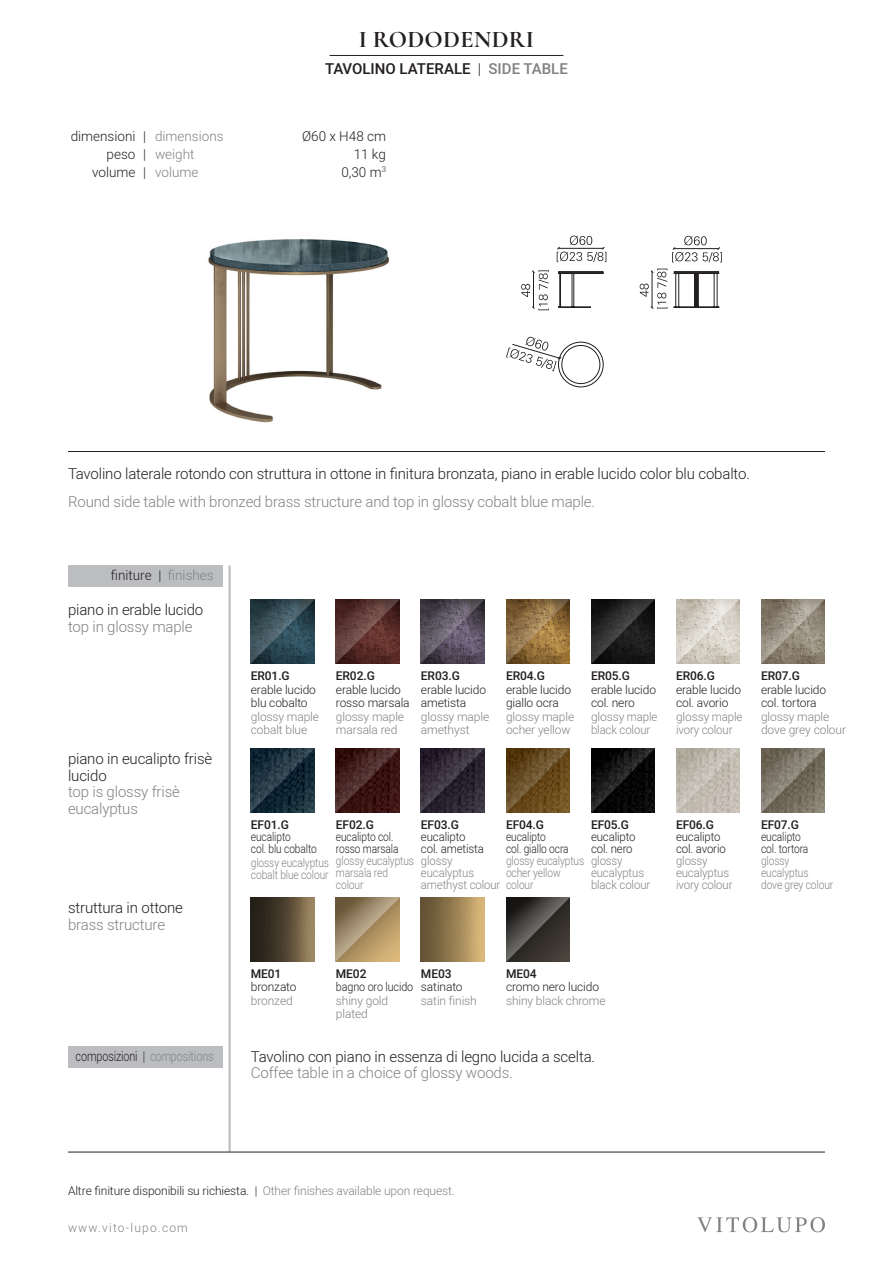
<style>
.page{position:relative;width:893px;height:1263px;background:#fff}
.page>*{position:absolute;margin:0;border:0;box-sizing:border-box;transform-origin:0 0}
.t1{font:700 24px "Cormorant Garamond";letter-spacing:.01em;color:#231f20}
.t2{font:300 15px/16.5px "Heebo";letter-spacing:-.01em;color:#231f20}
.t3{font:300 15px/16.5px "Heebo";letter-spacing:-.01em;color:#808285}
.t4{font:500 15px "Heebo";color:#231f20}
.t5{font:300 13.5px "Heebo";color:#231f20}
.t6{font:300 13.5px "Heebo";color:#231f20;scale:.8 1}
.t7{font:300 13.5px "Heebo";color:#808285}
.t8{font:300 12px/13.5px "Heebo";letter-spacing:-.01em;color:#231f20}
.t9{font:300 12px/13.5px "Heebo";letter-spacing:-.01em;color:#808285}
.t10{font:300 12px/12px "Heebo";letter-spacing:-.01em;color:#808285;scale:.85 1}
.t11{font:500 12px "Heebo";letter-spacing:-.01em;color:#231f20}
.t12{font:300 12px/12px "Heebo";letter-spacing:-.01em;color:#231f20;scale:.85 1}
.t13{font:300 12px/12px "Heebo";letter-spacing:-.01em;color:#808285;scale:.95 1}
.t14{font:300 12px/12px "Heebo";letter-spacing:-.01em;color:#231f20;scale:.95 1}
.t15{font:300 12px "Heebo";letter-spacing:.1em;color:#808285}
.t16{font:300 12px "Heebo";letter-spacing:-.01em;color:#231f20;scale:.9 1}
.s1{font-weight:300}
.s2{color:#808285}
.s3{color:#231f20}
</style>
<div class="page">
<svg style="left:697px;top:1217px;width:128px;height:15px"></svg>
<hr style="left:228px;top:566px;width:3px;height:586px;background:#bcbdc0">
<img style="left:251px;top:897px;width:64px;height:64px">
<img style="left:336px;top:897px;width:64px;height:64px">
<img style="left:421px;top:897px;width:64px;height:64px">
<img style="left:506px;top:897px;width:64px;height:64px">
<hr style="left:68px;top:451px;width:757px;height:1px;background:#231f20">
<hr style="left:68px;top:1152px;width:757px;height:1px;background:#231f20">
<hr style="left:330px;top:55px;width:233px;height:1px;background:#231f20">
<img style="left:208px;top:239px;width:181px;height:184px">
<svg style="left:506px;top:236px;width:216px;height:151px"></svg>
<img style="left:591px;top:600px;width:64px;height:63px">
<img style="left:676px;top:600px;width:64px;height:63px">
<img style="left:761px;top:600px;width:64px;height:63px">
<img style="left:251px;top:600px;width:64px;height:63px">
<img style="left:336px;top:600px;width:64px;height:63px">
<img style="left:421px;top:600px;width:64px;height:63px">
<img style="left:506px;top:600px;width:64px;height:63px">
<div style="left:68px;top:566px;width:154px;height:21px;background:#bcbdc0"></div>
<div style="left:68px;top:1046px;width:154px;height:21px;background:#bcbdc0"></div>
<img style="left:591px;top:748px;width:64px;height:64px">
<img style="left:676px;top:748px;width:64px;height:64px">
<img style="left:761px;top:748px;width:64px;height:64px">
<img style="left:251px;top:748px;width:64px;height:64px">
<img style="left:336px;top:748px;width:64px;height:64px">
<img style="left:421px;top:748px;width:64px;height:64px">
<img style="left:506px;top:748px;width:64px;height:64px">
<h1 class="t1" style="left:359px;top:24px;width:177px">I RODODENDRI</h1>
<p class="t4" style="left:325px;top:58px;width:244px">TAVOLINO LATERALE <span class="s1">|</span> <span class="s2">SIDE TABLE</span></p>
<p class="t5" style="left:71px;top:127px;width:154px">dimensioni | <span class="s2">dimensions</span></p>
<p class="t5" style="left:302px;top:127px;width:86px">Ø60 x H48 cm</p>
<p class="t7" style="left:107px;top:145px;width:89px"><span class="s3">peso |</span> weight</p>
<p class="t5" style="left:354px;top:145px;width:34px">11 kg</p>
<p class="t5" style="left:92px;top:163px;width:108px">volume | <span class="s2">volume</span></p>
<p class="t5" style="left:341px;top:163px;width:46px">0,30 m<sup>3</sup></p>
<p class="t2" style="left:68px;top:465px;width:683px">Tavolino laterale rotondo con struttura in ottone in finitura bronzata, piano in erable lucido color blu cobalto.</p>
<p class="t3" style="left:68px;top:493px;width:529px">Round side table with bronzed brass structure and top in glossy cobalt blue maple.</p>
<p class="t5" style="left:111px;top:566px;width:104px">finiture | <span class="s2">finishes</span></p>
<p class="t2" style="left:68px;top:601px;width:137px">piano in erable lucido</p>
<p class="t3" style="left:68px;top:618px;width:126px">top in glossy maple</p>
<p class="t2" style="left:68px;top:750px;width:146px">piano in eucalipto frisè lucido</p>
<p class="t3" style="left:68px;top:783px;width:113px">top is glossy frisè eucalyptus</p>
<p class="t2" style="left:68px;top:899px;width:117px">struttura in ottone</p>
<p class="t3" style="left:68px;top:916px;width:99px">brass structure</p>
<p class="t6" style="left:76px;top:1047px;width:174px">composizioni | <span class="s2">compositions</span></p>
<p class="t11" style="left:251px;top:668px;width:40px">ER01.G</p>
<p class="t8" style="left:251px;top:682px;width:67px">erable lucido blu cobalto</p>
<p class="t9" style="left:251px;top:709px;width:70px">glossy maple cobalt blue</p>
<p class="t11" style="left:336px;top:668px;width:40px">ER02.G</p>
<p class="t8" style="left:336px;top:682px;width:75px">erable lucido rosso marsala</p>
<p class="t9" style="left:336px;top:709px;width:70px">glossy maple marsala red</p>
<p class="t11" style="left:421px;top:668px;width:40px">ER03.G</p>
<p class="t8" style="left:421px;top:682px;width:67px">erable lucido ametista</p>
<p class="t9" style="left:421px;top:709px;width:70px">glossy maple amethyst</p>
<p class="t11" style="left:506px;top:668px;width:40px">ER04.G</p>
<p class="t8" style="left:506px;top:682px;width:67px">erable lucido giallo ocra</p>
<p class="t9" style="left:506px;top:709px;width:70px">glossy maple ocher yellow</p>
<p class="t11" style="left:591px;top:668px;width:40px">ER05.G</p>
<p class="t8" style="left:591px;top:683px;width:67px">erable lucido col. nero</p>
<p class="t9" style="left:591px;top:710px;width:68px">glossy maple black colour</p>
<p class="t11" style="left:676px;top:668px;width:40px">ER06.G</p>
<p class="t8" style="left:676px;top:683px;width:67px">erable lucido col. avorio</p>
<p class="t9" style="left:676px;top:710px;width:68px">glossy maple ivory colour</p>
<p class="t11" style="left:761px;top:668px;width:40px">ER07.G</p>
<p class="t8" style="left:761px;top:683px;width:67px">erable lucido col. tortora</p>
<p class="t9" style="left:761px;top:710px;width:86px">glossy maple dove grey colour</p>
<p class="t11" style="left:251px;top:816px;width:39px">EF01.G</p>
<p class="t12" style="left:251px;top:830px;width:79px">eucalipto<br>col. blu cobalto</p>
<p class="t10" style="left:251px;top:856px;width:93px">glossy eucalyptus cobalt blue colour</p>
<p class="t11" style="left:336px;top:816px;width:39px">EF02.G</p>
<p class="t12" style="left:336px;top:830px;width:75px">eucalipto col. rosso marsala</p>
<p class="t10" style="left:336px;top:854px;width:93px">glossy eucalyptus marsala red colour</p>
<p class="t11" style="left:421px;top:816px;width:39px">EF03.G</p>
<p class="t14" style="left:421px;top:830px;width:68px">eucalipto col. ametista</p>
<p class="t13" style="left:421px;top:854px;width:85px">glossy eucalyptus amethyst colour</p>
<p class="t11" style="left:506px;top:816px;width:39px">EF04.G</p>
<p class="t12" style="left:506px;top:830px;width:75px">eucalipto<br>col. giallo ocra</p>
<p class="t10" style="left:506px;top:854px;width:93px">glossy eucalyptus ocher yellow colour</p>
<p class="t11" style="left:591px;top:816px;width:39px">EF05.G</p>
<p class="t14" style="left:591px;top:831px;width:48px">eucalipto col. nero</p>
<p class="t13" style="left:591px;top:855px;width:64px">glossy eucalyptus black colour</p>
<p class="t11" style="left:676px;top:816px;width:39px">EF06.G</p>
<p class="t14" style="left:676px;top:831px;width:54px">eucalipto col. avorio</p>
<p class="t13" style="left:676px;top:855px;width:61px">glossy eucalyptus ivory colour</p>
<p class="t11" style="left:761px;top:816px;width:39px">EF07.G</p>
<p class="t12" style="left:761px;top:831px;width:57px">eucalipto col. tortora</p>
<p class="t10" style="left:761px;top:855px;width:86px">glossy eucalyptus<br>dove grey colour</p>
<p class="t11" style="left:251px;top:965px;width:32px">ME01</p>
<p class="t8" style="left:251px;top:980px;width:47px">bronzato</p>
<p class="t9" style="left:251px;top:994px;width:43px">bronzed</p>
<p class="t11" style="left:336px;top:965px;width:32px">ME02</p>
<p class="t16" style="left:336px;top:979px;width:88px">bagno oro lucido</p>
<p class="t9" style="left:336px;top:994px;width:54px">shiny gold plated</p>
<p class="t11" style="left:421px;top:965px;width:32px">ME03</p>
<p class="t8" style="left:421px;top:980px;width:43px">satinato</p>
<p class="t9" style="left:421px;top:994px;width:57px">satin finish</p>
<p class="t11" style="left:506px;top:965px;width:32px">ME04</p>
<p class="t8" style="left:506px;top:980px;width:95px">cromo nero lucido</p>
<p class="t9" style="left:506px;top:994px;width:101px">shiny black chrome</p>
<p class="t2" style="left:251px;top:1048px;width:346px">Tavolino con piano in essenza di legno lucida a scelta.</p>
<p class="t3" style="left:251px;top:1065px;width:263px">Coffee table in a choice of glossy woods.</p>
<p class="t8" style="left:68px;top:1184px;width:388px">Altre finiture disponibili su richiesta. | <span class="s2">Other finishes available upon request.</span></p>
<p class="t15" style="left:68px;top:1220px;width:121px">www.vito-lupo.com</p>
</div>
